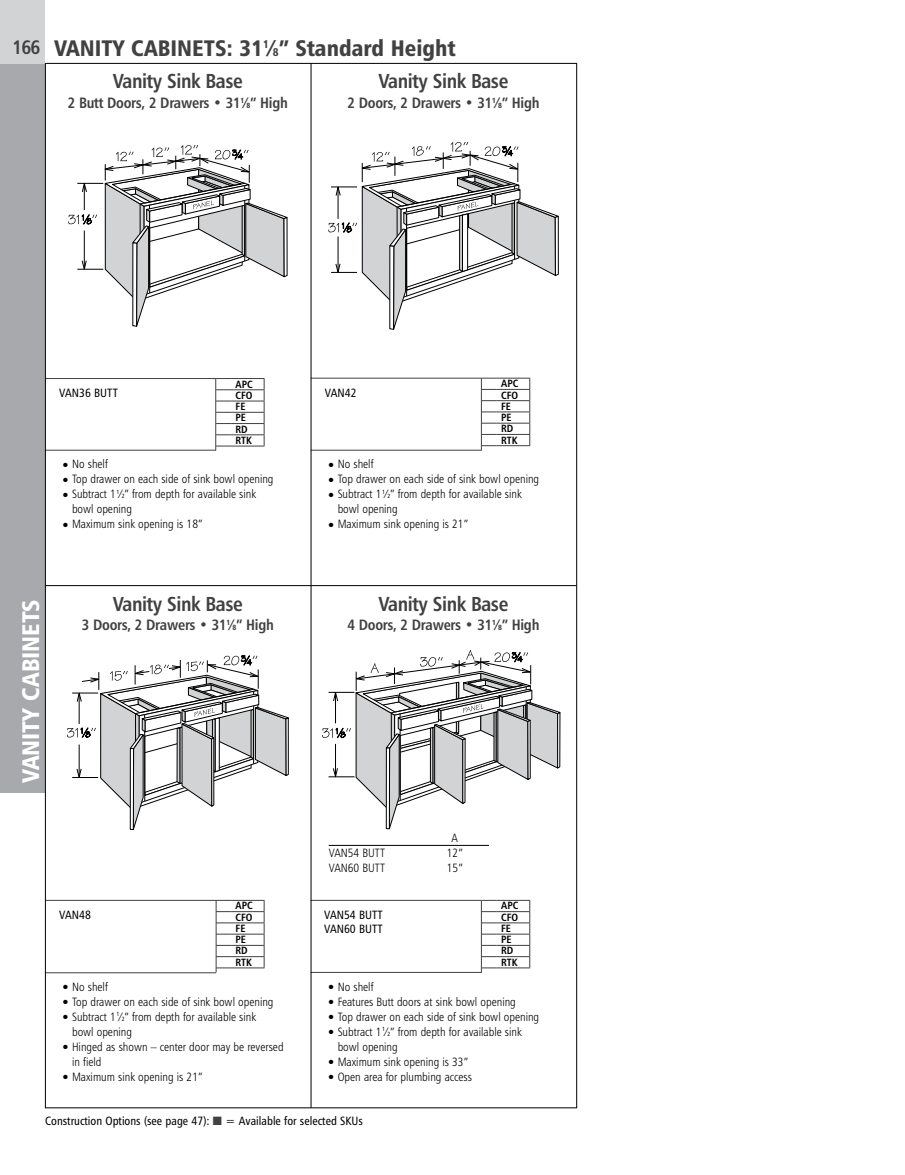
<style>
.page{position:relative;width:905px;height:1175px;background:#fff}
.page>*{position:absolute;margin:0;border:0;box-sizing:border-box;transform-origin:0 0}
.t1{font:24px "Humanist 777 BT Black Condensed B";color:#fff}
.t2{font:22.5px "Humanist 777 BT Black Condensed B";color:#414042}
.t3{font:20.25px "Humanist 777 BT Bold Condensed B";letter-spacing:-.02em;color:#414042}
.t4{font:19.5px "Humanist 777 BT Bold Condensed B";color:#414042}
.t5{font:15px "Humanist 777 BT Bold Condensed B";letter-spacing:-.02em;color:#414042}
.t6{font:12px/15px "Humanist 777 BT Light Condensed B";color:#000}
.t7{font:12px/13.5px "Humanist 777 BT Roman Condensed B";color:#000}
.t8{font:10.5px/11.2px "Humanist 777 BT Bold Condensed B";color:#000}
.s1{font-size:11.25px}
.s2{font-family:"Humanist 777 BT Black Condensed B";font-size:7.5px}
.s3{font-family:"Humanist 777 BT Roman Condensed B";font-size:6px}
.s4{color:#414042}
</style>
<div class="page">
<svg style="left:322px;top:650px;width:239px;height:179px"></svg>
<svg style="left:482px;top:900px;width:14px;height:1px"></svg>
<hr style="left:496px;top:900px;width:34px;height:1px;background:#414042">
<svg style="left:482px;top:911px;width:14px;height:1px"></svg>
<hr style="left:496px;top:911px;width:34px;height:1px;background:#414042">
<svg style="left:482px;top:922px;width:14px;height:1px"></svg>
<hr style="left:496px;top:922px;width:34px;height:1px;background:#414042">
<svg style="left:482px;top:933px;width:14px;height:1px"></svg>
<hr style="left:496px;top:933px;width:34px;height:1px;background:#414042">
<svg style="left:482px;top:945px;width:14px;height:1px"></svg>
<hr style="left:496px;top:945px;width:34px;height:1px;background:#414042">
<svg style="left:482px;top:956px;width:14px;height:1px"></svg>
<svg style="left:482px;top:967px;width:14px;height:1px"></svg>
<hr style="left:496px;top:956px;width:34px;height:1px;background:#414042">
<svg style="left:529px;top:900px;width:1px;height:67px"></svg>
<hr style="left:496px;top:967px;width:34px;height:1px;background:#414042">
<hr style="left:481px;top:900px;width:1px;height:72px;background:#414042">
<hr style="left:310px;top:900px;width:171px;height:1px;background:#414042">
<hr style="left:310px;top:972px;width:171px;height:1px;background:#414042">
<svg style="left:68px;top:145px;width:219px;height:181px"></svg>
<svg style="left:216px;top:378px;width:15px;height:1px"></svg>
<hr style="left:231px;top:378px;width:33px;height:1px;background:#414042">
<svg style="left:216px;top:389px;width:15px;height:1px"></svg>
<hr style="left:231px;top:389px;width:33px;height:1px;background:#414042">
<svg style="left:216px;top:400px;width:15px;height:1px"></svg>
<hr style="left:231px;top:400px;width:33px;height:1px;background:#414042">
<svg style="left:216px;top:412px;width:15px;height:1px"></svg>
<hr style="left:231px;top:412px;width:33px;height:1px;background:#414042">
<svg style="left:216px;top:423px;width:15px;height:1px"></svg>
<hr style="left:231px;top:423px;width:33px;height:1px;background:#414042">
<svg style="left:216px;top:434px;width:15px;height:1px"></svg>
<svg style="left:216px;top:446px;width:15px;height:1px"></svg>
<hr style="left:231px;top:434px;width:33px;height:1px;background:#414042">
<svg style="left:264px;top:379px;width:1px;height:67px"></svg>
<hr style="left:231px;top:446px;width:33px;height:1px;background:#414042">
<hr style="left:215px;top:379px;width:1px;height:71px;background:#414042">
<hr style="left:45px;top:378px;width:171px;height:1px;background:#414042">
<hr style="left:45px;top:450px;width:171px;height:1px;background:#414042">
<svg style="left:328px;top:142px;width:230px;height:188px"></svg>
<svg style="left:482px;top:378px;width:14px;height:1px"></svg>
<hr style="left:496px;top:378px;width:34px;height:1px;background:#414042">
<svg style="left:482px;top:389px;width:14px;height:1px"></svg>
<hr style="left:496px;top:389px;width:34px;height:1px;background:#414042">
<svg style="left:482px;top:400px;width:14px;height:1px"></svg>
<hr style="left:496px;top:400px;width:34px;height:1px;background:#414042">
<svg style="left:482px;top:411px;width:14px;height:1px"></svg>
<hr style="left:496px;top:411px;width:34px;height:1px;background:#414042">
<svg style="left:482px;top:423px;width:14px;height:1px"></svg>
<hr style="left:496px;top:423px;width:34px;height:1px;background:#414042">
<svg style="left:482px;top:434px;width:14px;height:1px"></svg>
<svg style="left:482px;top:445px;width:14px;height:1px"></svg>
<hr style="left:496px;top:434px;width:34px;height:1px;background:#414042">
<svg style="left:529px;top:378px;width:1px;height:67px"></svg>
<hr style="left:496px;top:445px;width:34px;height:1px;background:#414042">
<hr style="left:481px;top:378px;width:1px;height:72px;background:#414042">
<hr style="left:311px;top:378px;width:171px;height:1px;background:#414042">
<hr style="left:310px;top:450px;width:172px;height:1px;background:#414042">
<svg style="left:67px;top:655px;width:222px;height:175px"></svg>
<hr style="left:45px;top:900px;width:171px;height:1px;background:#414042">
<hr style="left:45px;top:972px;width:171px;height:1px;background:#414042">
<svg style="left:217px;top:900px;width:14px;height:1px"></svg>
<hr style="left:231px;top:900px;width:33px;height:1px;background:#414042">
<svg style="left:217px;top:911px;width:14px;height:1px"></svg>
<hr style="left:231px;top:911px;width:33px;height:1px;background:#414042">
<svg style="left:217px;top:922px;width:14px;height:1px"></svg>
<hr style="left:231px;top:922px;width:33px;height:1px;background:#414042">
<svg style="left:217px;top:933px;width:14px;height:1px"></svg>
<hr style="left:231px;top:933px;width:33px;height:1px;background:#414042">
<svg style="left:217px;top:945px;width:14px;height:1px"></svg>
<hr style="left:231px;top:945px;width:33px;height:1px;background:#414042">
<svg style="left:217px;top:956px;width:14px;height:1px"></svg>
<svg style="left:217px;top:967px;width:14px;height:1px"></svg>
<hr style="left:231px;top:956px;width:33px;height:1px;background:#414042">
<svg style="left:264px;top:900px;width:1px;height:67px"></svg>
<hr style="left:231px;top:967px;width:33px;height:1px;background:#414042">
<hr style="left:216px;top:900px;width:1px;height:72px;background:#414042">
<hr style="left:328px;top:845px;width:161px;height:1px;background:#000">
<div style="left:0;top:63px;width:45px;height:729px;background:#a7a9ac"></div>
<div style="left:0;top:0;width:45px;height:63px;background:#d1d3d4"></div>
<hr style="left:576px;top:63px;width:1px;height:1044px;background:#000">
<hr style="left:310px;top:63px;width:1px;height:1044px;background:#000">
<hr style="left:45px;top:63px;width:1px;height:1045px;background:#000">
<hr style="left:45px;top:1107px;width:532px;height:1px;background:#000">
<hr style="left:45px;top:63px;width:532px;height:1px;background:#000">
<hr style="left:45px;top:585px;width:531px;height:1px;background:#000">
<h3 class="t4" style="left:13px;top:35px;width:29px">166</h3>
<h2 class="t2" style="left:54px;top:33px;width:403px">VANITY CABINETS: 31<sup>1</sup>⁄<span class="s1">8</span>” Standard Height</h2>
<h3 class="t3" style="left:113px;top:69px;width:131px">Vanity Sink Base</h3>
<p class="t5" style="left:68px;top:93px;width:221px">2 Butt Doors, 2 Drawers • 31<sup>1</sup>⁄<span class="s2">8</span>” High</p>
<h3 class="t3" style="left:378px;top:69px;width:131px">Vanity Sink Base</h3>
<p class="t5" style="left:347px;top:93px;width:193px">2 Doors, 2 Drawers • 31<sup>1</sup>⁄<span class="s2">8</span>” High</p>
<p class="t8" style="left:501px;top:378px;width:19px">APC<br>CFO<br>FE<br>PE<br>RD<br>RTK</p>
<p class="t8" style="left:236px;top:378px;width:19px">APC<br>CFO<br>FE<br>PE<br>RD<br>RTK</p>
<p class="t7" style="left:325px;top:386px;width:33px">VAN42</p>
<p class="t6" style="left:328px;top:456px;width:46px">● No shelf</p>
<p class="t6" style="left:328px;top:471px;width:212px">● Top drawer on each side of sink bowl opening</p>
<p class="t6" style="left:338px;top:486px;width:186px;text-indent:-9px">● Subtract 1 <sup>1</sup>⁄<span class="s3">2</span>” from depth for available sink bowl opening</p>
<p class="t6" style="left:328px;top:516px;width:141px">● Maximum sink opening is 21”</p>
<p class="t7" style="left:59px;top:386px;width:60px">VAN36 BUTT</p>
<p class="t6" style="left:63px;top:456px;width:46px">● No shelf</p>
<p class="t6" style="left:63px;top:471px;width:212px">● Top drawer on each side of sink bowl opening</p>
<p class="t6" style="left:72px;top:486px;width:186px;text-indent:-9px">● Subtract 1 <sup>1</sup>⁄<span class="s3">2</span>” from depth for available sink bowl opening</p>
<p class="t6" style="left:63px;top:516px;width:141px">● Maximum sink opening is 18”</p>
<h1 class="t1" style="left:15px;top:783px;width:185px;rotate:-90deg">VANITY CABINETS</h1>
<h3 class="t3" style="left:113px;top:591px;width:131px">Vanity Sink Base</h3>
<p class="t5" style="left:82px;top:615px;width:193px">3 Doors, 2 Drawers • 31<sup>1</sup>⁄<span class="s2">8</span>” High</p>
<p class="t7" style="left:59px;top:908px;width:33px">VAN48</p>
<p class="t8" style="left:236px;top:900px;width:19px">APC<br>CFO<br>FE<br>PE<br>RD<br>RTK</p>
<p class="t6" style="left:63px;top:978px;width:46px">● No shelf</p>
<p class="t6" style="left:63px;top:993px;width:212px">● Top drawer on each side of sink bowl opening</p>
<p class="t6" style="left:72px;top:1008px;width:186px;text-indent:-9px">● Subtract 1 <sup>1</sup>⁄<span class="s3">2</span>” from depth for available sink bowl opening</p>
<p class="t6" style="left:72px;top:1038px;width:213px;text-indent:-9px">● Hinged as shown – center door may be reversed in field</p>
<p class="t6" style="left:63px;top:1068px;width:141px">● Maximum sink opening is 21”</p>
<h3 class="t3" style="left:378px;top:591px;width:131px">Vanity Sink Base</h3>
<p class="t5" style="left:347px;top:615px;width:193px">4 Doors, 2 Drawers • 31<sup>1</sup>⁄<span class="s2">8</span>” High</p>
<p class="t6" style="left:451px;top:830px;width:8px">A</p>
<p class="t6" style="left:328px;top:845px;width:58px">VAN54 BUTT</p>
<p class="t6" style="left:447px;top:845px;width:17px">12”</p>
<p class="t6" style="left:328px;top:860px;width:58px">VAN60 BUTT</p>
<p class="t6" style="left:447px;top:860px;width:17px">15”</p>
<p class="t7" style="left:324px;top:908px;width:60px">VAN54 BUTT<br>VAN60 BUTT</p>
<p class="t8" style="left:501px;top:900px;width:19px">APC<br>CFO<br>FE<br>PE<br>RD<br>RTK</p>
<p class="t6" style="left:328px;top:978px;width:46px">● No shelf</p>
<p class="t6" style="left:328px;top:993px;width:189px">● Features Butt doors at sink bowl opening</p>
<p class="t6" style="left:328px;top:1008px;width:212px">● Top drawer on each side of sink bowl opening</p>
<p class="t6" style="left:338px;top:1023px;width:186px;text-indent:-9px">● Subtract 1 <sup>1</sup>⁄<span class="s3">2</span>” from depth for available sink bowl opening</p>
<p class="t6" style="left:328px;top:1053px;width:141px">● Maximum sink opening is 33”</p>
<p class="t6" style="left:328px;top:1068px;width:145px">● Open area for plumbing access</p>
<p class="t7" style="left:45px;top:1114px;width:319px">Construction Options (see page 47): <span class="s4">■</span> = Available for selected SKUs</p>
</div>
